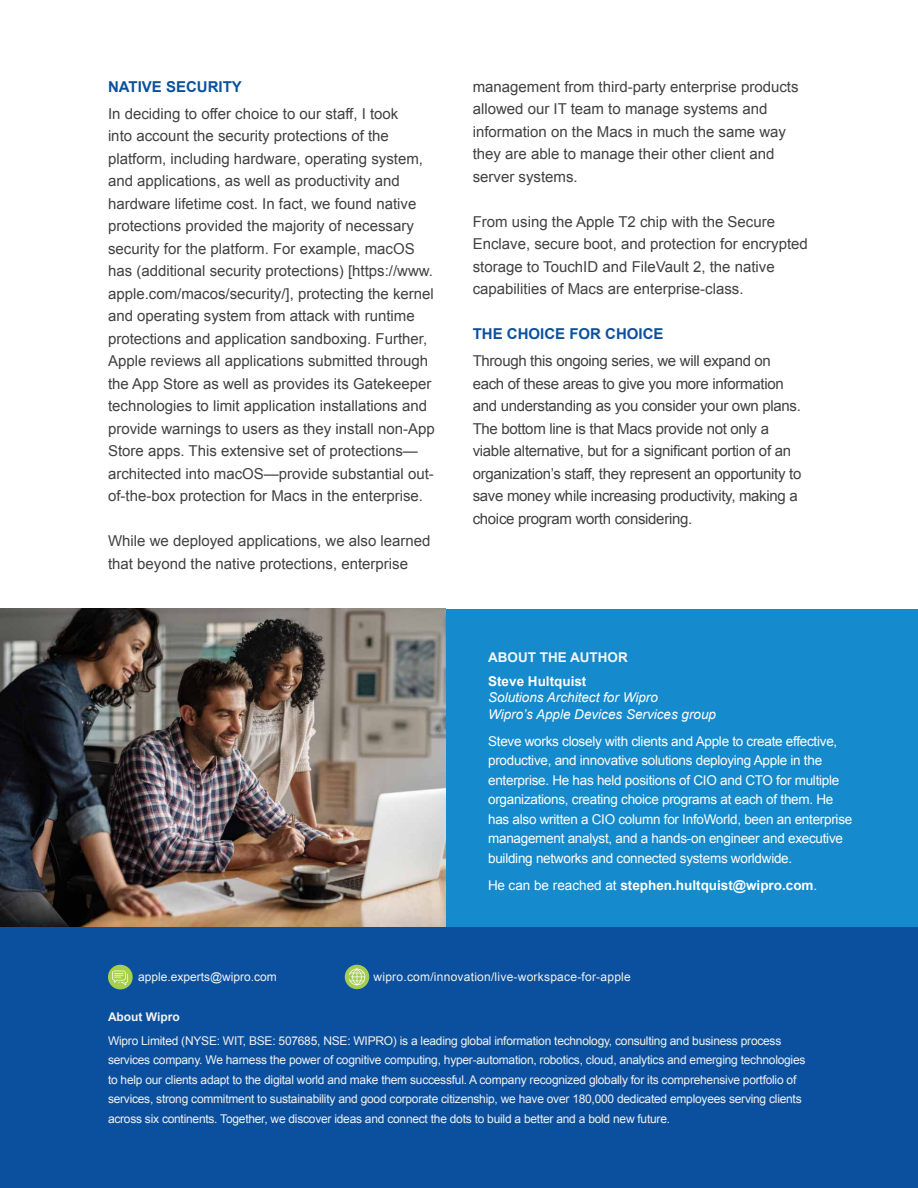
<style>
.page{position:relative;width:918px;height:1188px;background:#fff}
.page>*{position:absolute;margin:0;border:0;box-sizing:border-box;transform-origin:0 0}
.t1{font:15px/22.5px "Arial";color:#414042}
.t2{font:15px/22.5px "Arial";letter-spacing:-.02em;color:#414042}
.t3{font:700 15px "Arial";color:#0b509e}
.t4{font:13.5px/19.5px "Arial";letter-spacing:-.02em;color:#fff}
.t5{font:700 13.5px "Arial";color:#fff}
.t6{font:italic 13.5px/16.5px "Arial";color:#fff}
.t7{font:700 13.5px "Arial";color:#f5f5f6}
.t8{font:12px/19.5px "Arial";letter-spacing:-.02em;color:#f2f2f2}
.t9{font:12px "Arial";letter-spacing:.02em;color:#f2f2f2}
.t10{font:12px "Arial";color:#f2f2f2}
.t11{font:700 12px "Arial";color:#f2f2f2}
.s1{font-weight:400}
</style>
<div class="page">
<div style="left:0;top:926px;width:918px;height:262px;background:#0b509e"></div>
<img style="left:0;top:609px;width:445px;height:318px">
<div style="left:446px;top:609px;width:472px;height:317px;background:#158acc"></div>
<div style="left:345px;top:965px;width:24px;height:24px;background:#a5cc55;border-radius:50%"></div>
<svg style="left:349px;top:968px;width:17px;height:17px"></svg>
<div style="left:108px;top:965px;width:25px;height:24px;background:#a6cf4d;border-radius:50%"></div>
<svg style="left:112px;top:971px;width:16px;height:14px"></svg>
<p class="t3" style="left:108px;top:77px;width:135px">NATIVE SECURITY</p>
<p class="t1" style="left:108px;top:103px;width:328px">In deciding to offer choice to our staff, I took<br>into account the security protections of the platform, including hardware, operating system, and applications, as well as productivity and hardware lifetime cost. In fact, we found native protections provided the majority of necessary security for the platform. For example, macOS has (additional security protections) [https://www. apple.com/macos/security/], protecting the kernel and operating system from attack with runtime protections and application sandboxing. Further, Apple reviews all applications submitted through the App Store as well as provides its Gatekeeper technologies to limit application installations and provide warnings to users as they install non-App Store apps. This extensive set of protections— architected into macOS—provide substantial out&shy;of-the-box protection for Macs in the enterprise.</p>
<p class="t1" style="left:108px;top:530px;width:324px">While we deployed applications, we also learned that beyond the native protections, enterprise</p>
<p class="t1" style="left:473px;top:76px;width:327px">management from third-party enterprise products allowed our IT team to manage systems and information on the Macs in much the same way they are able to manage their other client and server systems.</p>
<p class="t1" style="left:473px;top:211px;width:337px">From using the Apple T2 chip with the Secure Enclave, secure boot, and protection for encrypted storage to TouchID and FileVault 2, the native capabilities of Macs are enterprise-class.</p>
<p class="t3" style="left:473px;top:324px;width:192px">THE CHOICE FOR CHOICE</p>
<p class="t2" style="left:473px;top:350px;width:330px">Through this ongoing series, we will expand on each of these areas to give you more information and understanding as you consider your own plans.<br>The bottom line is that Macs provide not only a viable alternative, but for a significant portion of an organization’s staff, they represent an opportunity to save money while increasing productivity, making a choice program worth considering.</p>
<p class="t7" style="left:488px;top:648px;width:141px">ABOUT THE AUTHOR</p>
<p class="t5" style="left:488px;top:672px;width:100px">Steve Hultquist</p>
<p class="t6" style="left:488px;top:690px;width:229px">Solutions Architect for Wipro<br>Wipro’s Apple Devices Services group</p>
<p class="t4" style="left:488px;top:731px;width:366px">Steve works closely with clients and Apple to create effective, productive, and innovative solutions deploying Apple in the enterprise. He has held positions of CIO and CTO for multiple organizations, creating choice programs at each of them. He has also written a CIO column for InfoWorld, been an enterprise management analyst, and a hands-on engineer and executive building networks and connected systems worldwide.</p>
<p class="t5" style="left:488px;top:876px;width:331px"><span class="s1">He can be reached at</span> stephen.hultquist@wipro.com<span class="s1">.</span></p>
<p class="t10" style="left:138px;top:969px;width:140px">apple.experts@wipro.com</p>
<p class="t9" style="left:374px;top:969px;width:259px">wipro.com/innovation/live-workspace-for-apple</p>
<p class="t11" style="left:108px;top:1009px;width:73px">About Wipro</p>
<p class="t8" style="left:108px;top:1031px;width:699px">Wipro Limited (NYSE: WIT, BSE: 507685, NSE: WIPRO) is a leading global information technology, consulting and business process services company. We harness the power of cognitive computing, hyper-automation, robotics, cloud, analytics and emerging technologies to help our clients adapt to the digital world and make them successful. A company recognized globally for its comprehensive portfolio of services, strong commitment to sustainability and good corporate citizenship, we have over 180,000 dedicated employees serving clients across six continents. Together, we discover ideas and connect the dots to build a better and a bold new future.</p>
</div>
